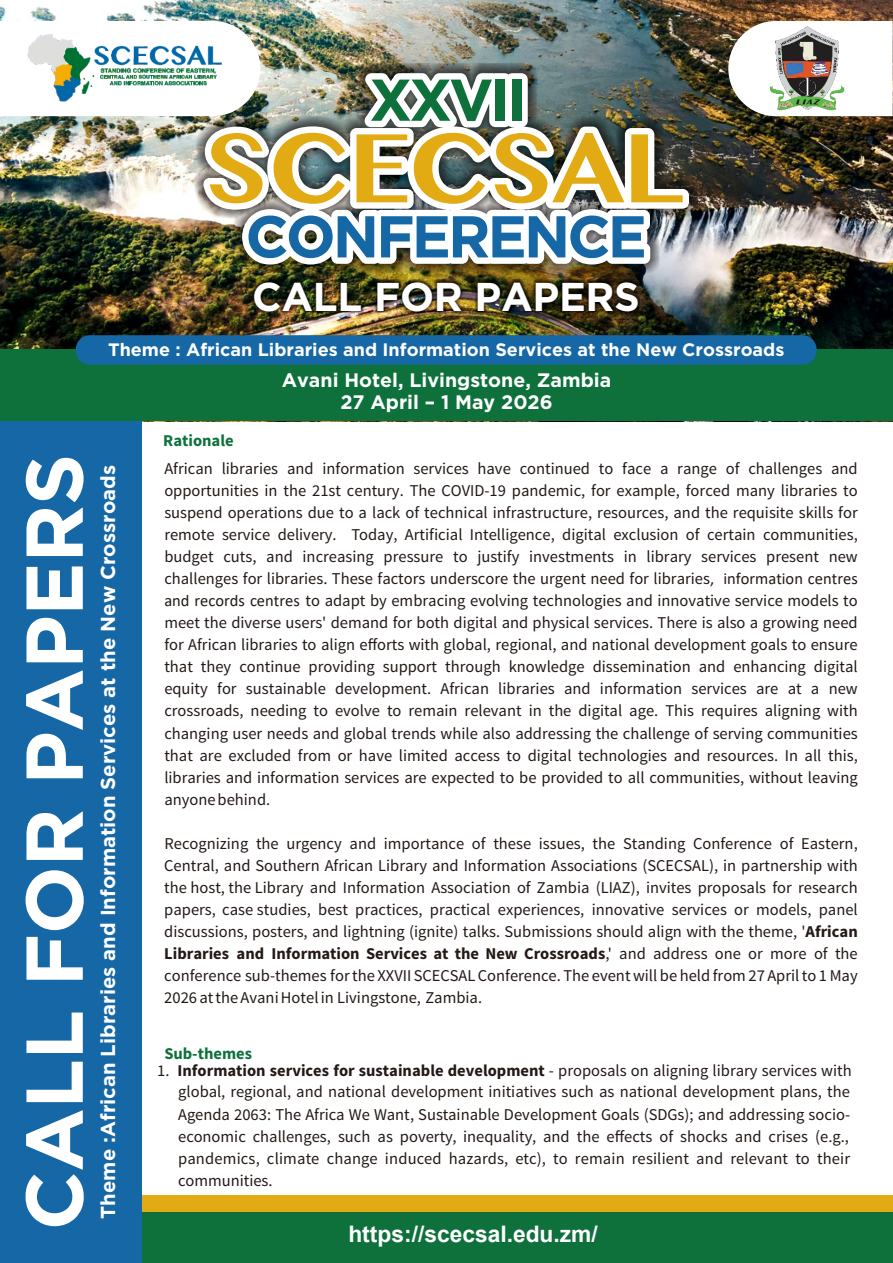
<style>
.page{position:relative;width:893px;height:1263px;background:#fff}
.page>*{position:absolute;margin:0;border:0;box-sizing:border-box;transform-origin:0 0}
.t1{font:700 102.45px "Myanmar MN";letter-spacing:-.025em;color:#e2aa13}
.t2{font:700 80.4px "Gotham";letter-spacing:-.01em;color:#fff}
.t3{font:700 58.8px "Gotham";letter-spacing:-.05em;color:#1567a5}
.t4{font:700 58.8px "Gotham";letter-spacing:-.05em;color:#0e713b}
.t5{font:700 40.2px "Gotham";letter-spacing:-.01em;color:#fff}
.t6{font:700 22.8px "Arial";color:#fff}
.t7{font:700 20.25px "Gotham";color:#fff}
.t8{font:700 19.5px/21.9px "Gotham";color:#fff;text-align:center}
.t9{font:700 18px "Gotham";color:#fff}
.t10{font:16.5px/22px "Source Sans Pro";color:#231916;text-align:justify}
.t11{font:700 16.5px "Source Sans Pro";color:#0e713b}
.s1{font-family:"Calibri"}
.s2{font-weight:700}
</style>
<div class="page">
<img style="left:0;top:0;width:893px;height:350px">
<svg style="left:0;top:21px;width:260px;height:95px"></svg>
<img style="left:20px;top:31px;width:211px;height:75px">
<div style="left:194px;top:64px;width:503px;height:210px;background:#231916;opacity:.64"></div>
<img style="left:203px;top:73px;width:486px;height:191px">
<div style="left:0;top:1209px;width:893px;height:54px;background:#0e713b"></div>
<div style="left:0;top:1195px;width:893px;height:17px;background:#e2aa13"></div>
<svg style="left:728px;top:21px;width:165px;height:95px"></svg>
<img style="left:770px;top:26px;width:75px;height:84px">
<div style="left:0;top:421px;width:141px;height:842px;background:#1567a5"></div>
<div style="left:0;top:350px;width:893px;height:71px;background:#0e713b"></div>
<div style="left:251px;top:279px;width:389px;height:35px;background:#231916;opacity:.74"></div>
<div style="left:76px;top:335px;width:741px;height:30px;background:#1567a5;border-radius:14px"></div>
<h3 class="t4" style="left:369px;top:78px;width:159px">XXVII</h3>
<h1 class="t1" style="left:203px;top:107px;width:483px">SCECSAL</h1>
<h3 class="t3" style="left:245px;top:214px;width:403px">CONFERENCE</h3>
<h3 class="t5" style="left:252px;top:281px;width:389px">CALL FOR PAPERS</h3>
<p class="t9" style="left:108px;top:343px;width:678px">Theme : African Libraries and Information Services at the New Crossroads</p>
<h2 class="t2" style="left:24px;top:1230px;width:778px;rotate:-90deg">CALL FOR PAPERS</h2>
<p class="t7" style="left:101px;top:1219px;width:755px;rotate:-90deg">Theme :African Libraries and Information Services at the New Crossroads</p>
<p class="t8" style="left:282px;top:370px;width:331px">Avani Hotel, Livingstone, Zambia<br>27 April – 1 May 2026</p>
<p class="t11" style="left:163px;top:434px;width:72px">Rationale</p>
<p class="t10" style="left:164px;top:458px;width:695px">African libraries and information services have continued to face a range of challenges and opportunities in the 21st century. The COVID-19 pandemic, for example, forced many libraries to suspend operations due to a lack of technical infrastructure, resources, and the requisite skills for remote service delivery. Today, Artificial Intelligence, digital exclusion of certain communities, budget cuts, and increasing pressure to justify investments in library services present new challenges for libraries. These factors underscore the urgent need for libraries<span class="s1">, information centres and records centres</span> to adapt by embracing evolving technologies and innovative service models to meet the diverse users' demand for both digital and physical services. There is also a growing need for African libraries to align efforts with global, regional, and national development goals to ensure that they continue providing support through knowledge dissemination and enhancing digital equity for sustainable development. African libraries and information services are at a new crossroads, needing to evolve to remain relevant in the digital age. This requires aligning with changing user needs and global trends while also addressing the challenge of serving communities that are excluded from or have limited access to digital technologies and resources. In all this, libraries and information services are expected to be provided to all communities, without leaving anyone behind.</p>
<p class="t10" style="left:164px;top:834px;width:695px">Recognizing the urgency and importance of these issues, the Standing Conference of Eastern, Central, and Southern African Library and Information Associations (SCECSAL), in partnership with the host, the Library and Information Association of Zambia (LIAZ), invites proposals for research papers, case studies, best practices, practical experiences, innovative services or models, panel discussions, posters, and lightning (ignite) talks. Submissions should align with the theme, '<span class="s2">African Libraries and Information Services at the New Crossroads</span>,' and address one or more of the conference sub-themes for the XXVII SCECSAL Conference. The event will be held from 27 April to 1 May 2026 at the Avani Hotel in Livingstone, Zambia.</p>
<p class="t11" style="left:164px;top:1046px;width:89px">Sub-themes</p>
<p class="t10" style="left:178px;top:1061px;width:675px;text-align:left;text-indent:-21px">1. <span class="s2">Information services for sustainable development</span> - proposals on aligning library services with global, regional, and national development initiatives such as national development plans, the Agenda 2063: The Africa We Want, Sustainable Development Goals (SDGs); and addressing socio&shy;economic challenges, such as poverty, inequality, and the effects of shocks and crises (e.g., pandemics, climate change induced hazards, etc), to remain resilient and relevant to their communities.</p>
<h3 class="t6" style="left:348px;top:1218px;width:251px">https://scecsal.edu.zm/</h3>
</div>
